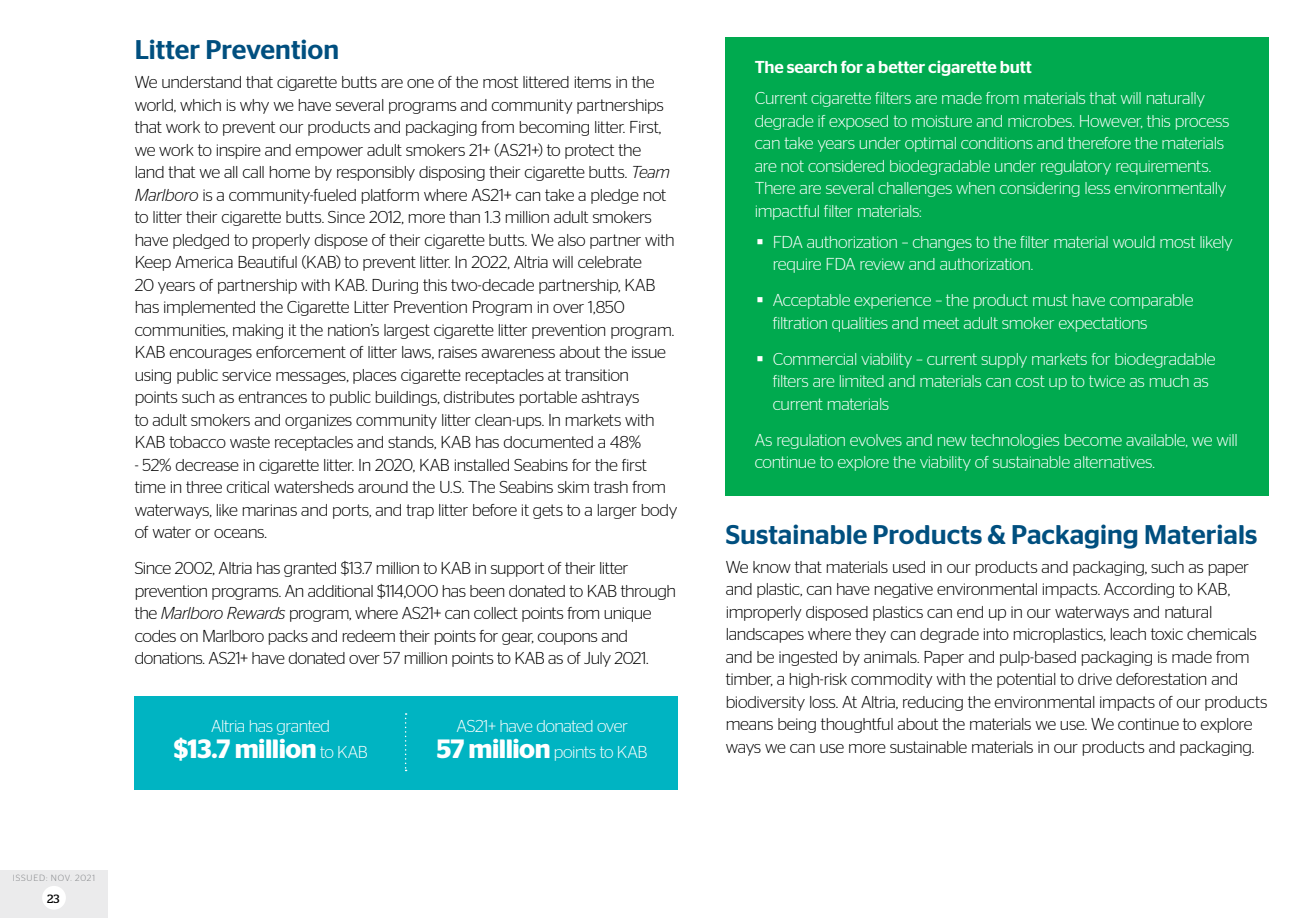
<style>
.page{position:relative;width:1296px;height:918px;background:#fff}
.page>*{position:absolute;margin:0;border:0;box-sizing:border-box;transform-origin:0 0}
.t1{font:500 27px "Stag Sans";color:#004f7f}
.t2{font:600 26.4px "Stag Sans";letter-spacing:-.02em;color:#fff}
.t3{font:300 17.25px/22.5px "Stag Sans";letter-spacing:-.02em;color:#000}
.t4{font:300 17.25px/22.5px "Stag Sans";letter-spacing:-.02em;color:#fff}
.t5{font:500 17.25px "Stag Sans";letter-spacing:-.01em;color:#fff}
.t6{font:12px "Stag";color:#000}
.t7{font:300 9px "Stag Sans";letter-spacing:.09em;color:#808285}
.s1{font-style:italic}
.s2{font-weight:300;font-size:17.25px}
.s3{font-weight:600;font-size:26.4px}
</style>
<div class="page">
<div style="left:0;top:871px;width:108px;height:47px;background:#ebebec"></div>
<div style="left:42px;top:886px;width:24px;height:24px;background:#fff;border-radius:50%"></div>
<div style="left:135px;top:696px;width:543px;height:93px;background:#00b4c2"></div>
<svg style="left:405px;top:713px;width:2px;height:58px"></svg>
<div style="left:726px;top:37px;width:543px;height:459px;background:#00aa4f"></div>
<h1 class="t1" style="left:135px;top:34px;width:206px">Litter Prevention</h1>
<p class="t3" style="left:135px;top:71px;width:541px">We understand that cigarette butts are one of the most littered items in the world, which is why we have several programs and community partnerships that work to prevent our products and packaging from becoming litter. First, we work to inspire and empower adult smokers 21+ (AS21+) to protect the land that we all call home by responsibly disposing their cigarette butts. <span class="s1">Team Marlboro</span> is a community-fueled platform where AS21+ can take a pledge not to litter their cigarette butts. Since 2012, more than 1.3 million adult smokers have pledged to properly dispose of their cigarette butts. We also partner with Keep America Beautiful (KAB) to prevent litter. In 2022, Altria will celebrate<br>20 years of partnership with KAB. During this two-decade partnership, KAB has implemented the Cigarette Litter Prevention Program in over 1,850 communities, making it the nation’s largest cigarette litter prevention program.<br>KAB encourages enforcement of litter laws, raises awareness about the issue using public service messages, places cigarette receptacles at transition points such as entrances to public buildings, distributes portable ashtrays<br>to adult smokers and organizes community litter clean-ups. In markets with KAB tobacco waste receptacles and stands, KAB has documented a 48%</p>
<p class="t3" style="left:135px;top:453px;width:544px">- 52% decrease in cigarette litter. In 2020, KAB installed Seabins for the first time in three critical watersheds around the U.S. The Seabins skim trash from waterways, like marinas and ports, and trap litter before it gets to a larger body of water or oceans.</p>
<p class="t3" style="left:135px;top:557px;width:543px">Since 2002, Altria has granted $13.7 million to KAB in support of their litter prevention programs. An additional $114,000 has been donated to KAB through the <span class="s1">Marlboro Rewards</span> program, where AS21+ can collect points from unique codes on Marlboro packs and redeem their points for gear, coupons and donations. AS21+ have donated over 57 million points to KAB as of July 2021.</p>
<p class="t4" style="left:211px;top:715px;width:120px">Altria has granted</p>
<h2 class="t2" style="left:174px;top:733px;width:196px">$13.7 million <span class="s2">to KAB</span></h2>
<p class="t4" style="left:437px;top:713px;width:212px;line-height:25.5px;text-align:center">AS21+ have donated over<br><span class="s3">57 million</span> points to KAB</p>
<p class="t7" style="left:13px;top:873px;width:84px">ISSUED: NOV. 2021</p>
<p class="t6" style="left:47px;top:891px;width:14px">23</p>
<p class="t5" style="left:755px;top:57px;width:279px">The search for a better cigarette butt</p>
<p class="t4" style="left:755px;top:87px;width:476px">Current cigarette filters are made from materials that will naturally degrade if exposed to moisture and microbes. However, this process can take years under optimal conditions and therefore the materials are not considered biodegradable under regulatory requirements.<br>There are several challenges when considering less environmentally impactful filter materials:</p>
<p class="t4" style="left:773px;top:230px;width:462px">FDA authorization – changes to the filter material would most likely require FDA review and authorization.</p>
<p class="t4" style="left:773px;top:289px;width:422px">Acceptable experience – the product must have comparable filtration qualities and meet adult smoker expectations</p>
<p class="t4" style="left:773px;top:347px;width:444px">Commercial viability – current supply markets for biodegradable filters are limited and materials can cost up to twice as much as current materials</p>
<p class="t4" style="left:755px;top:428px;width:484px">As regulation evolves and new technologies become available, we will continue to explore the viability of sustainable alternatives.</p>
<h1 class="t1" style="left:726px;top:519px;width:533px">Sustainable Products &amp; Packaging Materials</h1>
<p class="t3" style="left:726px;top:555px;width:543px">We know that materials used in our products and packaging, such as paper and plastic, can have negative environmental impacts. According to KAB, improperly disposed plastics can end up in our waterways and natural landscapes where they can degrade into microplastics, leach toxic chemicals and be ingested by animals. Paper and pulp-based packaging is made from timber, a high-risk commodity with the potential to drive deforestation and biodiversity loss. At Altria, reducing the environmental impacts of our products means being thoughtful about the materials we use. We continue to explore ways we can use more sustainable materials in our products and packaging.</p>
</div>
